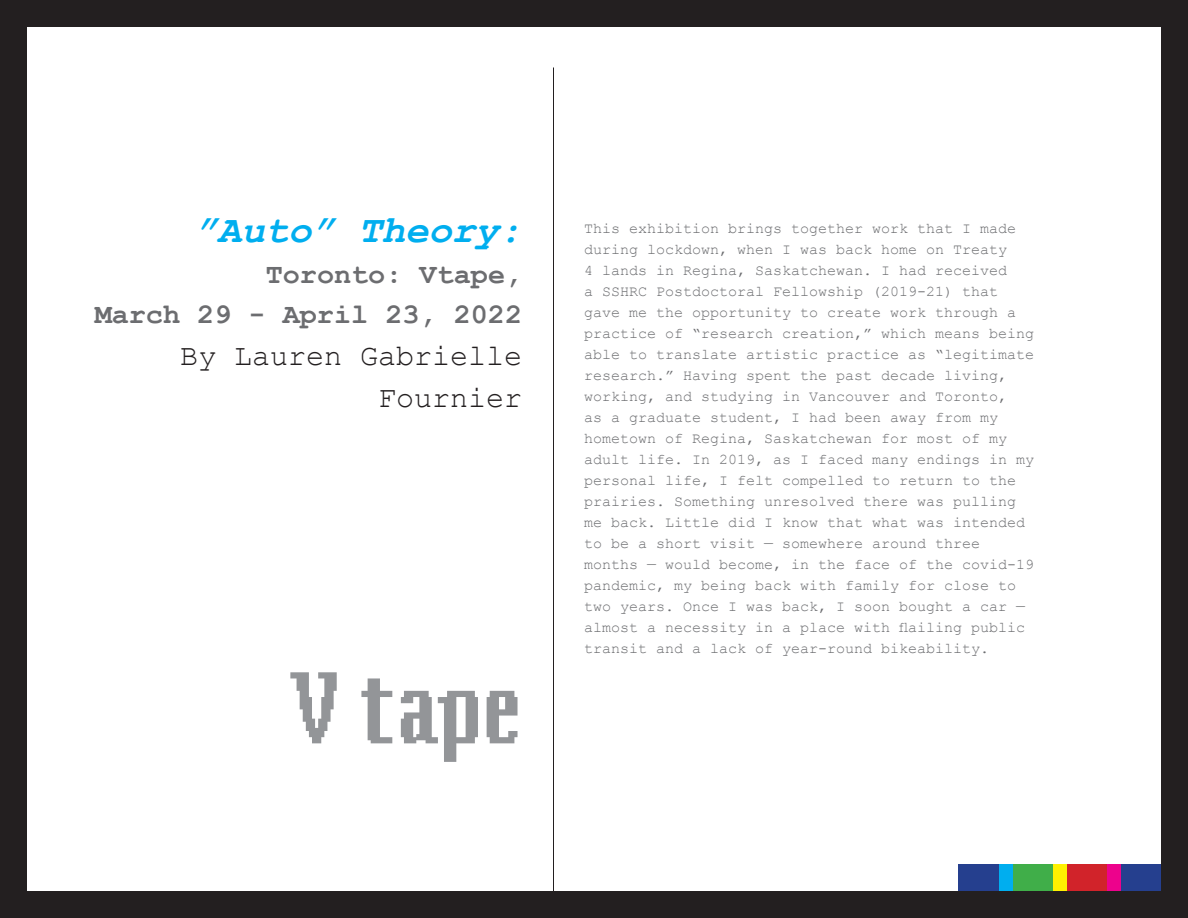
<style>
.page{position:relative;width:1188px;height:918px;background:#fff}
.page>*{position:absolute;margin:0;border:0;box-sizing:border-box;transform-origin:0 0}
.t1{font:italic 700 39px "Courier New";color:#00aeef}
.t2{font:30px/42px "Courier New";color:#231f20;text-align:right}
.t3{font:700 28.5px "Courier New";color:#6c6d70}
.t4{font:15px/21px "Courier New";color:#6c6d70}
</style>
<div class="page">
<hr style="left:553px;top:68px;width:1px;height:850px;background:#231f20">
<div style="left:958px;top:864px;width:41px;height:27px;background:#253f8e"></div>
<div style="left:1120px;top:864px;width:41px;height:27px;background:#253f8e"></div>
<div style="left:1012px;top:864px;width:41px;height:27px;background:#40ae49"></div>
<div style="left:1066px;top:864px;width:41px;height:27px;background:#d1232a"></div>
<div style="left:999px;top:864px;width:13px;height:27px;background:#00aeef"></div>
<div style="left:1053px;top:864px;width:13px;height:27px;background:#fff101"></div>
<div style="left:1107px;top:864px;width:13px;height:27px;background:#ed028c"></div>
<div style="left:0;top:0;width:1188px;height:27px;background:#231f20"></div>
<div style="left:1161px;top:17px;width:27px;height:887px;background:#231f20"></div>
<div style="left:0;top:17px;width:27px;height:887px;background:#231f20"></div>
<div style="left:0;top:891px;width:1188px;height:27px;background:#231f20"></div>
<svg style="left:290px;top:672px;width:47px;height:71px"></svg>
<svg style="left:361px;top:678px;width:31px;height:65px"></svg>
<svg style="left:401px;top:691px;width:77px;height:71px"></svg>
<svg style="left:487px;top:691px;width:31px;height:52px"></svg>
<p class="t1" style="left:195px;top:203px;width:329px">”Auto” Theory:</p>
<p class="t3" style="left:266px;top:257px;width:258px">Toronto: Vtape,</p>
<p class="t3" style="left:95px;top:297px;width:429px">March 29 - April 23, 2022</p>
<p class="t2" style="left:180px;top:334px;width:344px">By Lauren Gabrielle<br>Fournier</p>
<p class="t4" style="left:584px;top:217px;width:452px">This exhibition brings together work that I made during lockdown, when I was back home on Treaty<br>4 lands in Regina, Saskatchewan. I had received<br>a SSHRC Postdoctoral Fellowship (2019-21) that gave me the opportunity to create work through a practice of “research creation,” which means being able to translate artistic practice as “legitimate research.” Having spent the past decade living, working, and studying in Vancouver and Toronto,<br>as a graduate student, I had been away from my hometown of Regina, Saskatchewan for most of my adult life. In 2019, as I faced many endings in my personal life, I felt compelled to return to the prairies. Something unresolved there was pulling me back. Little did I know that what was intended to be a short visit — somewhere around three months — would become, in the face of the covid-19 pandemic, my being back with family for close to two years. Once I was back, I soon bought a car — almost a necessity in a place with flailing public transit and a lack of year-round bikeability.</p>
</div>
